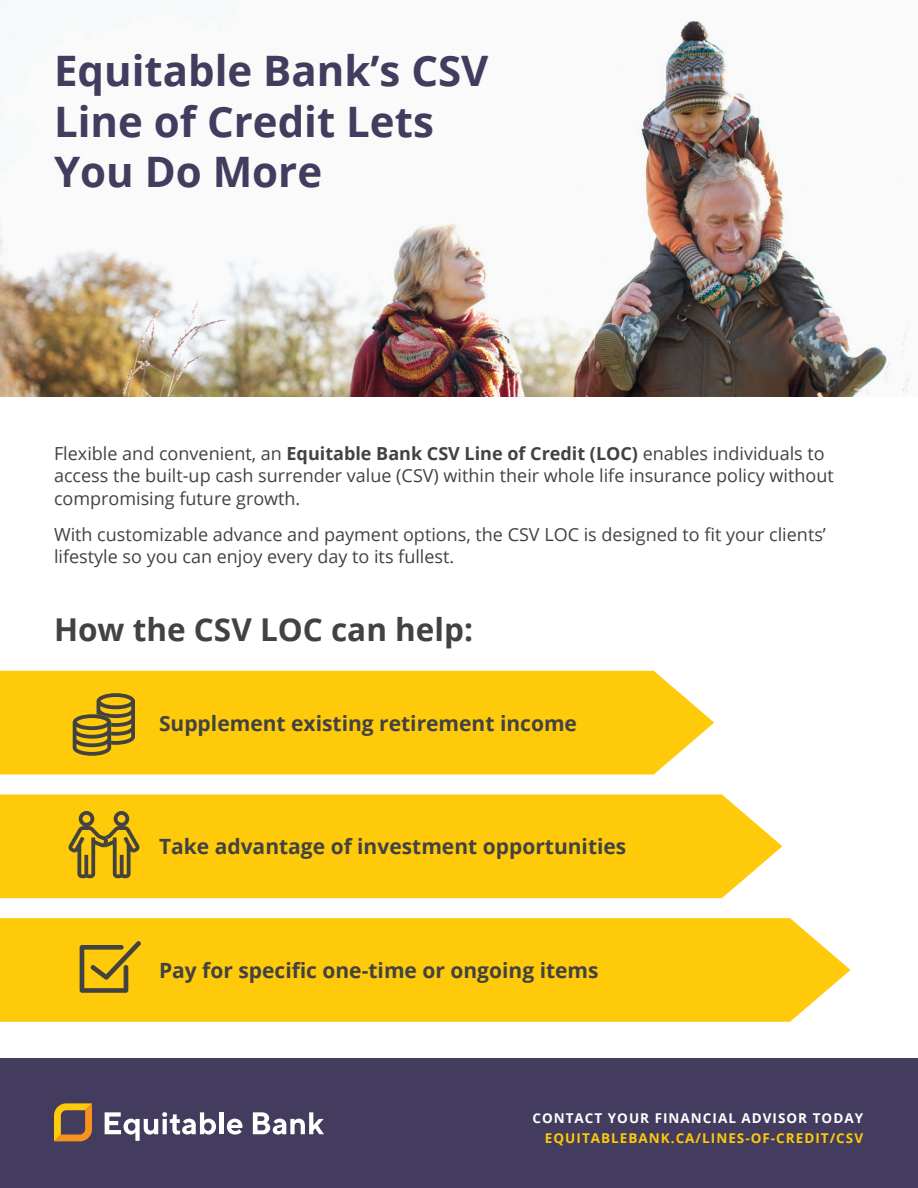
<style>
.page{position:relative;width:918px;height:1188px;background:#fff}
.page>*{position:absolute;margin:0;border:0;box-sizing:border-box;transform-origin:0 0}
.t1{font:700 42px/50.4px "Open Sans";color:#433c5e}
.t2{font:700 31.5px "Open Sans";color:#424241}
.t3{font:700 21px "Open Sans";color:#424241}
.p1{font:18px/22.5px "Open Sans";color:#424241}
.t4{font:700 13.5px "Open Sans";letter-spacing:.075em;color:#feca0a}
.t5{font:700 13.5px "Open Sans";letter-spacing:.075em;color:#fff}
.s1{font-weight:700}
</style>
<div class="page">
<div style="left:0;top:1058px;width:918px;height:130px;background:#433c5e"></div>
<svg style="left:105px;top:1112px;width:111px;height:29px"></svg>
<div style="left:219px;top:1112px;width:5px;height:22px;background:#fff"></div>
<svg style="left:227px;top:1119px;width:15px;height:16px"></svg>
<svg style="left:253px;top:1112px;width:71px;height:23px"></svg>
<svg style="left:54px;top:1103px;width:38px;height:38px"></svg>
<img style="left:0;top:0;width:911px;height:397px">
<div style="left:0;top:671px;width:714px;height:103px;background:#feca0a"></div>
<div style="left:0;top:794px;width:782px;height:104px;background:#feca0a"></div>
<div style="left:0;top:918px;width:850px;height:104px;background:#feca0a"></div>
<svg style="left:80px;top:941px;width:61px;height:52px;background:#c29e1b"></svg>
<svg style="left:73px;top:693px;width:62px;height:63px;background:#ad8f21"></svg>
<svg style="left:68px;top:811px;width:72px;height:67px;background:#be9b1c"></svg>
<p class="t1" style="left:54px;top:45px;width:436px">Equitable Bank’s CSV<br>Line of Credit Lets<br>You Do More</p>
<p class="p1" style="left:54px;top:441px;width:781px">Flexible and convenient, an <span class="s1">Equitable Bank CSV Line of Credit (LOC)</span> enables individuals to access the built-up cash surrender value (CSV) within their whole life insurance policy without compromising future growth.</p>
<p class="p1" style="left:54px;top:522px;width:774px">With customizable advance and payment options, the CSV LOC is designed to fit your clients’ lifestyle so you can enjoy every day to its fullest.</p>
<p class="t2" style="left:54px;top:607px;width:421px">How the CSV LOC can help:</p>
<p class="t3" style="left:159px;top:708px;width:420px">Supplement existing retirement income</p>
<p class="t3" style="left:159px;top:832px;width:469px">Take advantage of investment opportunities</p>
<p class="t3" style="left:159px;top:956px;width:441px">Pay for specific one-time or ongoing items</p>
<p class="t5" style="left:532px;top:1109px;width:332px">CONTACT YOUR FINANCIAL ADVISOR TODAY</p>
<p class="t4" style="left:545px;top:1128px;width:320px">EQUITABLEBANK.CA/LINES-OF-CREDIT/CSV</p>
</div>
